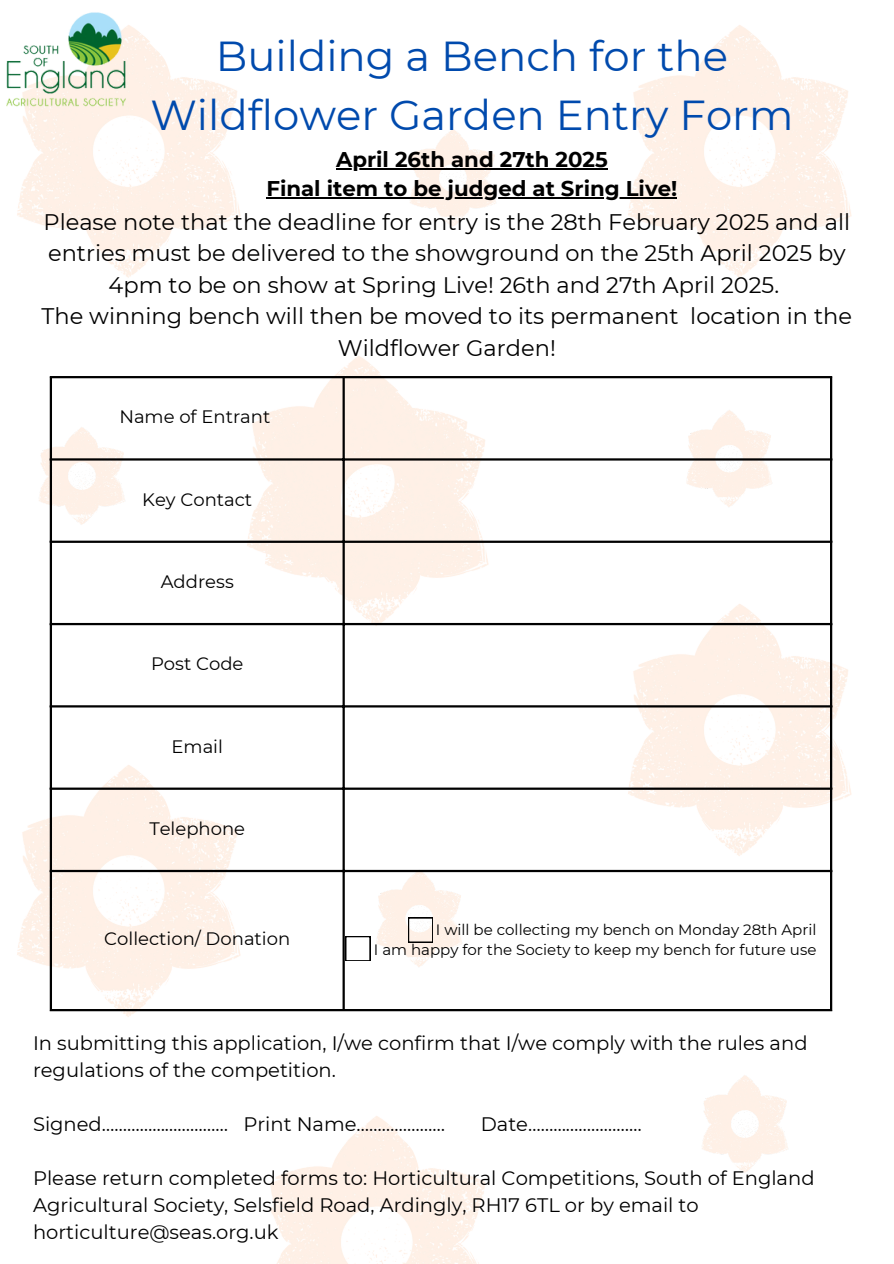
<style>
.page{position:relative;width:894px;height:1264px;background:#fff}
.page>*{position:absolute;margin:0;border:0;box-sizing:border-box;transform-origin:0 0}
.t1{font:41.85px/58.5px "Montserrat";color:#004aad;text-align:center}
.t2{font:22.5px/31.5px "Montserrat";color:#000;text-align:center}
.t3{font:700 21.3px/29.2px "Montserrat";color:#000;text-align:center}
.t4{font:19.5px/27px "Montserrat";color:#000}
.t5{font:18px "Montserrat";color:#000}
.t6{font:15px "Montserrat";color:#000}
</style>
<div class="page">
<img style="left:17px;top:28px;width:266px;height:389px">
<img style="left:53px;top:330px;width:230px;height:378px">
<img style="left:512px;top:25px;width:340px;height:435px">
<img style="left:71px;top:348px;width:460px;height:442px">
<img style="left:17px;top:739px;width:266px;height:278px">
<img style="left:270px;top:1116px;width:215px;height:147px">
<img style="left:433px;top:578px;width:419px;height:434px">
<img style="left:39px;top:417px;width:103px;height:178px">
<img style="left:301px;top:860px;width:178px;height:152px">
<img style="left:335px;top:129px;width:177px;height:98px">
<img style="left:611px;top:400px;width:177px;height:107px">
<img style="left:702px;top:1075px;width:86px;height:98px">
<img style="left:6px;top:12px;width:128px;height:102px">
<hr style="left:50px;top:378px;width:2px;height:631px;background:#000">
<hr style="left:342px;top:378px;width:3px;height:631px;background:#000">
<hr style="left:829px;top:378px;width:3px;height:631px;background:#000">
<hr style="left:50px;top:376px;width:782px;height:2px;background:#000">
<hr style="left:50px;top:458px;width:782px;height:2px;background:#000">
<hr style="left:50px;top:540px;width:782px;height:3px;background:#000">
<hr style="left:50px;top:623px;width:782px;height:2px;background:#000">
<hr style="left:50px;top:705px;width:782px;height:2px;background:#000">
<hr style="left:50px;top:787px;width:782px;height:2px;background:#000">
<hr style="left:50px;top:869px;width:782px;height:3px;background:#000">
<hr style="left:50px;top:1009px;width:782px;height:2px;background:#000">
<hr style="left:336px;top:168px;width:271px;height:1px;background:#000">
<hr style="left:266px;top:197px;width:411px;height:1px;background:#000">
<svg style="left:408px;top:917px;width:24px;height:25px"></svg>
<svg style="left:345px;top:936px;width:25px;height:24px"></svg>
<p class="t1" style="left:150px;top:27px;width:644px">Building a Bench for the<br>Wildflower Garden Entry Form</p>
<p class="t3" style="left:266px;top:145px;width:412px">April 26th and 27th 2025<br>Final item to be judged at Sring Live!</p>
<p class="t2" style="left:42px;top:206px;width:811px">Please note that the deadline for entry is the 28th February 2025 and all entries must be delivered to the showground on the 25th April 2025 by 4pm to be on show at Spring Live! 26th and 27th April 2025.<br>The winning bench will then be moved to its permanent location in the Wildflower Garden!</p>
<p class="t5" style="left:119px;top:406px;width:152px">Name of Entrant</p>
<p class="t5" style="left:142px;top:488px;width:111px">Key Contact</p>
<p class="t5" style="left:161px;top:570px;width:75px">Address</p>
<p class="t5" style="left:151px;top:652px;width:94px">Post Code</p>
<p class="t5" style="left:171px;top:735px;width:53px">Email</p>
<p class="t5" style="left:149px;top:817px;width:97px">Telephone</p>
<p class="t5" style="left:104px;top:927px;width:187px">Collection/ Donation</p>
<p class="t6" style="left:436px;top:920px;width:382px">I will be collecting my bench on Monday 28th April</p>
<p class="t6" style="left:374px;top:940px;width:444px">I am happy for the Society to keep my bench for future use</p>
<p class="t4" style="left:33px;top:1029px;width:775px">In submitting this application, I/we confirm that I/we comply with the rules and regulations of the competition.</p>
<p class="t4" style="left:33px;top:1110px;width:413px">Signed………………………… Print Name…………………</p>
<p class="t4" style="left:480px;top:1110px;width:162px">Date………………………</p>
<p class="t4" style="left:33px;top:1164px;width:782px">Please return completed forms to: Horticultural Competitions, South of England<br>Agricultural Society, Selsfield Road, Ardingly, RH17 6TL or by email to horticulture@seas.org.uk</p>
</div>
